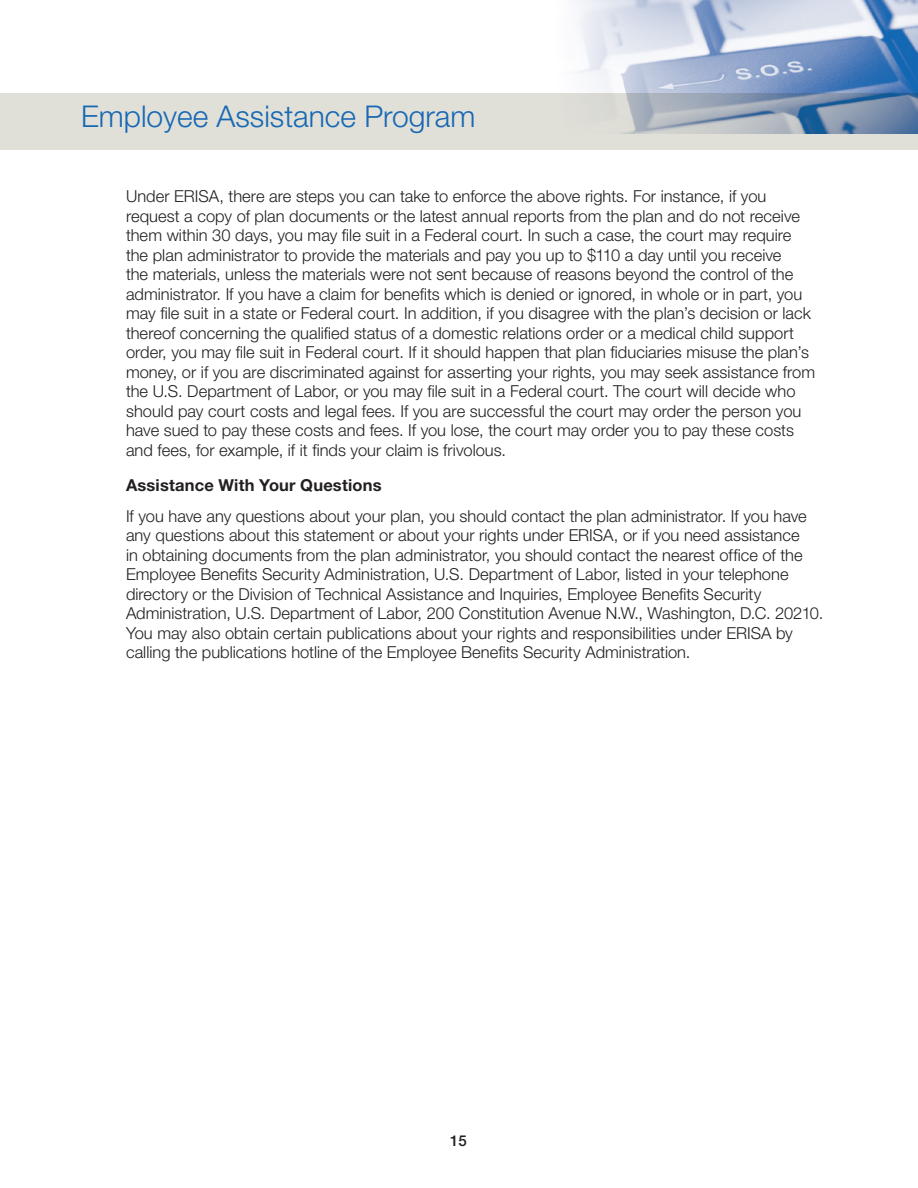
<style>
.page{position:relative;width:918px;height:1188px;background:#fff}
.page>*{position:absolute;margin:0;border:0;box-sizing:border-box;transform-origin:0 0}
.t1{font:300 30px "Helvetica Neue";color:#1768b4}
.HD_1_Body{font:300 16.5px/19.5px "Helvetica Neue";color:#231f20}
.HD_1_Body-2{font:700 16.5px "Helvetica Neue";letter-spacing:.01em;color:#231f20}
.t2{font:500 15px "Helvetica Neue";color:#231f20}
</style>
<div class="page">
<div style="left:0;top:93px;width:918px;height:57px;background:#e1e0d8"></div>
<img style="left:575px;top:0;width:343px;height:133px">
<h1 class="t1" style="left:81px;top:98px;width:396px">Employee Assistance Program</h1>
<p class="HD_1_Body" style="left:126px;top:186px;width:691px">Under ERISA, there are steps you can take to enforce the above rights. For instance, if you request a copy of plan documents or the latest annual reports from the plan and do not receive them within 30 days, you may file suit in a Federal court. In such a case, the court may require the plan administrator to provide the materials and pay you up to $110 a day until you receive<br>the materials, unless the materials were not sent because of reasons beyond the control of the administrator. If you have a claim for benefits which is denied or ignored, in whole or in part, you may file suit in a state or Federal court. In addition, if you disagree with the plan’s decision or lack thereof concerning the qualified status of a domestic relations order or a medical child support order, you may file suit in Federal court. If it should happen that plan fiduciaries misuse the plan’s money, or if you are discriminated against for asserting your rights, you may seek assistance from the U.S. Department of Labor, or you may file suit in a Federal court. The court will decide who should pay court costs and legal fees. If you are successful the court may order the person you have sued to pay these costs and fees. If you lose, the court may order you to pay these costs and fees, for example, if it finds your claim is frivolous.</p>
<p class="HD_1_Body-2" style="left:126px;top:475px;width:257px">Assistance With Your Questions</p>
<p class="HD_1_Body" style="left:126px;top:506px;width:699px">If you have any questions about your plan, you should contact the plan administrator. If you have any questions about this statement or about your rights under ERISA, or if you need assistance<br>in obtaining documents from the plan administrator, you should contact the nearest office of the Employee Benefits Security Administration, U.S. Department of Labor, listed in your telephone directory or the Division of Technical Assistance and Inquiries, Employee Benefits Security Administration, U.S. Department of Labor, 200 Constitution Avenue N.W., Washington, D.C. 20210.<br>You may also obtain certain publications about your rights and responsibilities under ERISA by calling the publications hotline of the Employee Benefits Security Administration.</p>
<p class="t2" style="left:450px;top:1131px;width:18px">15</p>
</div>
